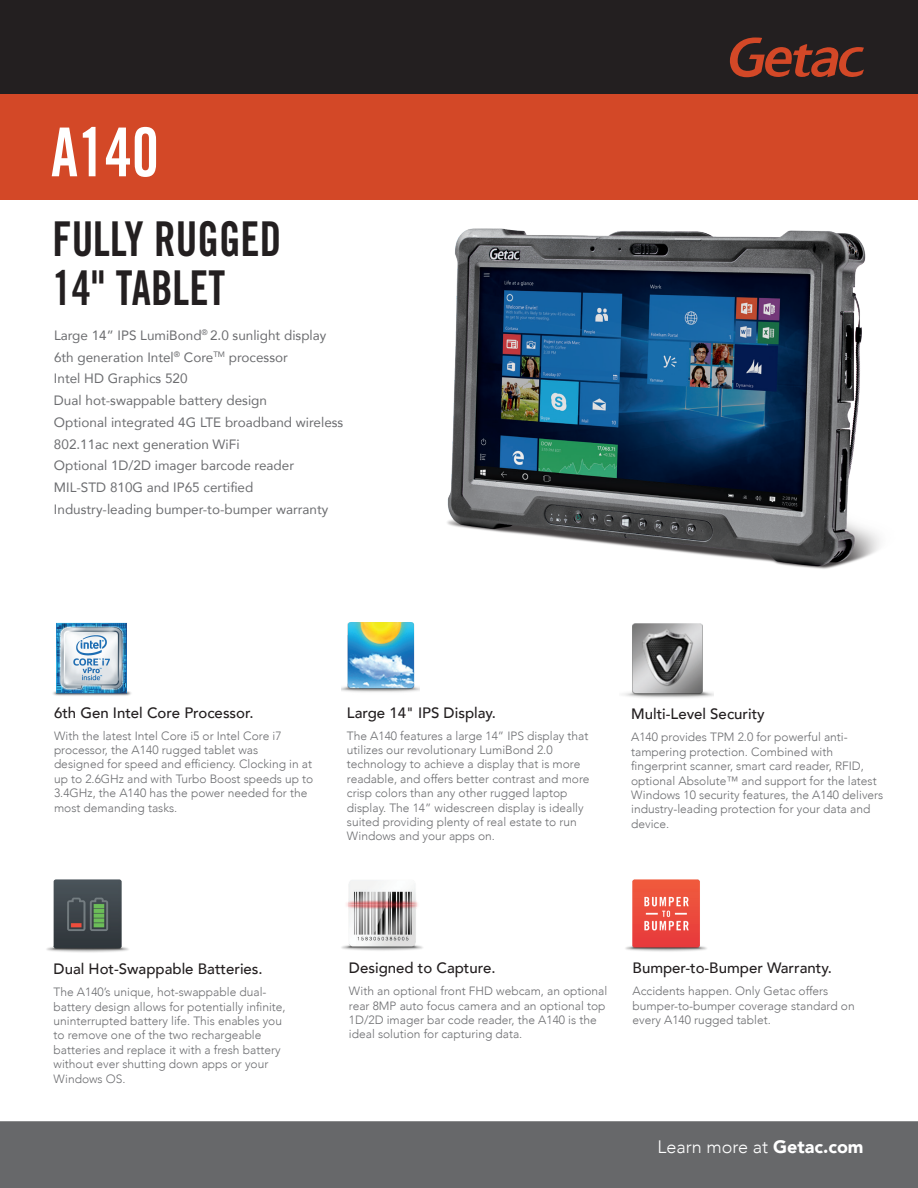
<style>
.page{position:relative;width:918px;height:1188px;background:#fff}
.page>*{position:absolute;margin:0;border:0;box-sizing:border-box;transform-origin:0 0}
.t1{font:67.5px "Trade Gothic Bold Cond Twenty";color:#fff;scale:.9 1}
.t2{font:48px/49.5px "Trade Gothic Bold Cond Twenty";color:#231f20;scale:.9 1}
.t3{font:300 18px "Avenir";color:#fff}
.t4{font:500 15px "Avenir";color:#231f20}
.t5{font:13.5px/21.8px "Avenir";color:#6c6d70}
.t6{font:300 12px/14.4px "Avenir";color:#6c6d70}
.s1{font-weight:900}
</style>
<div class="page">
<div style="left:0;top:94px;width:918px;height:106px;background:#d34827"></div>
<div style="left:0;top:0;width:918px;height:94px;background:#231f20"></div>
<svg style="left:730px;top:37px;width:134px;height:41px"></svg>
<div style="left:0;top:1121px;width:918px;height:67px;background:#67686a"></div>
<img style="left:342px;top:622px;width:78px;height:70px">
<img style="left:46px;top:879px;width:83px;height:74px">
<img style="left:341px;top:880px;width:82px;height:71px">
<img style="left:625px;top:879px;width:82px;height:73px">
<img style="left:623px;top:623px;width:90px;height:75px">
<img style="left:53px;top:622px;width:78px;height:74px">
<img style="left:447px;top:228px;width:433px;height:341px">
<h1 class="t1" style="left:51px;top:111px;width:121px">A140</h1>
<h2 class="t2" style="left:52px;top:214px;width:256px">FULLY RUGGED<br>14" TABLET</h2>
<p class="t5" style="left:54px;top:324px;width:291px">Large 14” IPS LumiBond<sup>®</sup> 2.0 sunlight display 6th generation Intel<sup>®</sup> Core<sup>TM</sup> processor<br>Intel HD Graphics 520<br>Dual hot-swappable battery design<br>Optional integrated 4G LTE broadband wireless 802.11ac next generation WiFi<br>Optional 1D/2D imager barcode reader MIL-STD 810G and IP65 certified Industry-leading bumper-to-bumper warranty</p>
<p class="t4" style="left:54px;top:699px;width:201px">6th Gen Intel Core Processor.</p>
<p class="t6" style="left:54px;top:728px;width:261px">With the latest Intel Core i5 or Intel Core i7 processor, the A140 rugged tablet was<br>designed for speed and efficiency. Clocking in at up to 2.6GHz and with Turbo Boost speeds up to 3.4GHz, the A140 has the power needed for the most demanding tasks.</p>
<p class="t4" style="left:347px;top:699px;width:151px">Large 14" IPS Display.</p>
<p class="t6" style="left:347px;top:728px;width:244px">The A140 features a large 14” IPS display that utilizes our revolutionary LumiBond 2.0 technology to achieve a display that is more readable, and offers better contrast and more crisp colors than any other rugged laptop display. The 14” widescreen display is ideally suited providing plenty of real estate to run Windows and your apps on.</p>
<p class="t4" style="left:631px;top:701px;width:135px">Multi-Level Security</p>
<p class="t6" style="left:631px;top:730px;width:254px">A140 provides TPM 2.0 for powerful anti&shy;tampering protection. Combined with fingerprint scanner, smart card reader, RFID, optional Absolute™ and support for the latest Windows 10 security features, the A140 delivers industry-leading protection for your data and device.</p>
<p class="t4" style="left:54px;top:956px;width:211px">Dual Hot-Swappable Batteries.</p>
<p class="t6" style="left:54px;top:985px;width:234px">The A140’s unique, hot-swappable dual&shy;battery design allows for potentially infinite, uninterrupted battery life. This enables you to remove one of the two rechargeable batteries and replace it with a fresh battery without ever shutting down apps or your Windows OS.</p>
<p class="t4" style="left:349px;top:955px;width:148px">Designed to Capture.</p>
<p class="t6" style="left:349px;top:984px;width:260px">With an optional front FHD webcam, an optional rear 8MP auto focus camera and an optional top 1D/2D imager bar code reader, the A140 is the ideal solution for capturing data.</p>
<p class="t4" style="left:633px;top:955px;width:201px">Bumper-to-Bumper Warranty.</p>
<p class="t6" style="left:633px;top:984px;width:224px">Accidents happen. Only Getac offers bumper-to-bumper coverage standard on every A140 rugged tablet.</p>
<h3 class="t3" style="left:658px;top:1136px;width:208px">Learn more at <span class="s1">Getac.com</span></h3>
</div>
